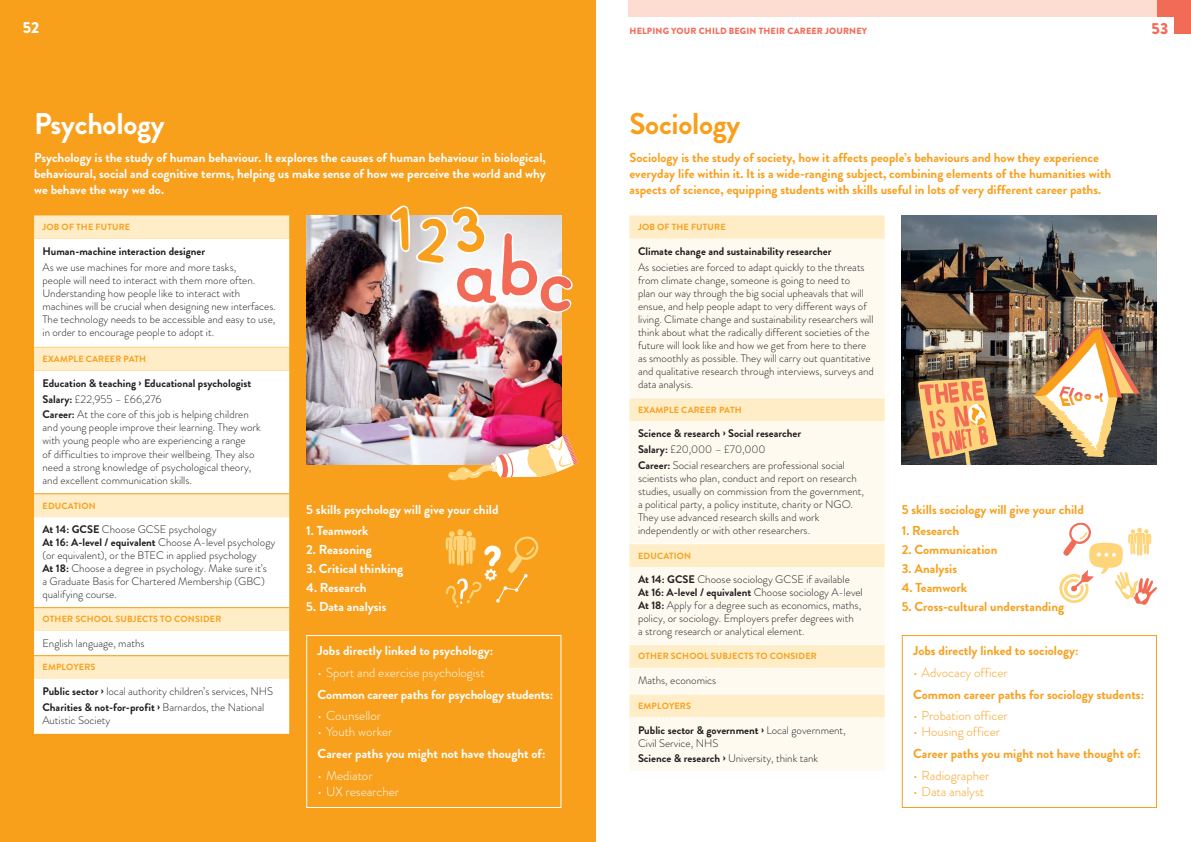
<style>
.page{position:relative;width:1191px;height:842px;background:#fff}
.page>*{position:absolute;margin:0;border:0;box-sizing:border-box;transform-origin:0 0}
.t1{font:700 30px "Brandon Grotesque";letter-spacing:-.01em;color:#fff}
.t2{font:700 30px "Brandon Grotesque";letter-spacing:-.01em;color:#f89f1c}
.t3{font:900 16px "Brandon Grotesque";color:#fff}
.t4{font:900 16px "Brandon Grotesque";color:#f26b57}
.t5{font:700 13px/16px "Brandon Grotesque";color:#f89f1c}
.t6{font:700 13px/16px "Brandon Grotesque";color:#fff;text-align:justify}
.t7{font:300 13px "Brandon Grotesque";color:#fff}
.t8{font:300 13px "Brandon Grotesque";color:#f89f1c}
.t9{font:300 11px/13px "Brandon Grotesque";color:#231f20}
.t10{font:700 11px/15.8px "Brandon Grotesque";color:#231f20}
.t11{font:700 9px "Brandon Grotesque";letter-spacing:.02em;color:#f89f1c}
.t12{font:900 9px "Brandon Grotesque";letter-spacing:.02em;color:#f26b57}
.s1{font-weight:300}
.s2{font-weight:700}
</style>
<div class="page">
<div style="left:0;top:0;width:595px;height:842px;background:#f89f1c"></div>
<div style="left:628px;top:0;width:529px;height:17px;background:#fdddd1"></div>
<svg style="left:1157px;top:0;width:34px;height:34px"></svg>
<svg style="left:34px;top:215px;width:255px;height:24px;fill:#feedc6"></svg>
<svg style="left:34px;top:239px;width:255px;height:495px;fill:#fff"></svg>
<hr style="left:34px;top:347px;width:255px;height:1px;background:#fed57a">
<hr style="left:34px;top:493px;width:255px;height:1px;background:#f89f1c">
<hr style="left:34px;top:607px;width:255px;height:1px;background:#f89f1c">
<hr style="left:34px;top:655px;width:255px;height:1px;background:#f89f1c">
<div style="left:306px;top:635px;width:255px;height:173px;border:1px solid #fff"></div>
<img style="left:306px;top:215px;width:255px;height:250px">
<svg style="left:629px;top:215px;width:255px;height:24px;fill:#feedc6"></svg>
<svg style="left:629px;top:239px;width:255px;height:532px;fill:#fefaf0"></svg>
<hr style="left:629px;top:693px;width:255px;height:1px;background:#fff">
<hr style="left:629px;top:543px;width:255px;height:1px;background:#fff">
<hr style="left:629px;top:397px;width:255px;height:1px;background:#fff">
<hr style="left:629px;top:644px;width:255px;height:1px;background:#fff">
<div style="left:901px;top:635px;width:256px;height:173px;border:1px solid #f89f1c"></div>
<img style="left:901px;top:215px;width:256px;height:250px">
<img style="left:1033px;top:328px;width:107px;height:129px">
<svg style="left:918px;top:378px;width:79px;height:86px"></svg>
<svg style="left:1059px;top:522px;width:98px;height:83px"></svg>
<img style="left:448px;top:434px;width:129px;height:46px">
<svg style="left:390px;top:205px;width:20px;height:47px"></svg>
<svg style="left:416px;top:207px;width:156px;height:106px"></svg>
<div style="left:457px;top:529px;width:6px;height:7px;background:#fed57a;border-radius:50%"></div>
<svg style="left:445px;top:531px;width:94px;height:77px"></svg>
<h2 class="t3" style="left:23px;top:16px;width:18px">52</h2>
<p class="t12" style="left:629px;top:25px;width:239px">HELPING YOUR CHILD BEGIN THEIR CAREER JOURNEY</p>
<h2 class="t4" style="left:1151px;top:17px;width:18px">53</h2>
<h1 class="t1" style="left:34px;top:103px;width:132px">Psychology</h1>
<p class="t6" style="left:34px;top:150px;width:513px">Psychology is the study of human behaviour. It explores the causes of human behaviour in biological, behavioural, social and cognitive terms, helping us make sense of how we perceive the world and why we behave the way we do.</p>
<p class="t11" style="left:43px;top:221px;width:89px">JOB OF THE FUTURE</p>
<p class="t10" style="left:43px;top:243px;width:164px">Human-machine interaction designer</p>
<p class="t9" style="left:43px;top:261px;width:235px">As we use machines for more and more tasks,<br>people will need to interact with them more often.<br>Understanding how people like to interact with machines will be crucial when designing new interfaces.<br>The technology needs to be accessible and easy to use, in order to encourage people to adopt it.</p>
<p class="t11" style="left:43px;top:353px;width:105px">EXAMPLE CAREER PATH</p>
<p class="t10" style="left:43px;top:375px;width:210px">Education &amp; teaching › Educational psychologist<br>Salary: <span class="s1">£22,955 – £66,276<br></span>Career: <span class="s1">At the core of this job is helping children</span></p>
<p class="t9" style="left:43px;top:421px;width:220px">and young people improve their learning. They work with young people who are experiencing a range<br>of difficulties to improve their wellbeing. They also need a strong knowledge of psychological theory, and excellent communication skills.</p>
<p class="t11" style="left:43px;top:499px;width:55px">EDUCATION</p>
<p class="t9" style="left:43px;top:523px;width:234px"><span class="s2">At 14: GCSE</span> Choose GCSE psychology<br><span class="s2">At 16: A-level / equivalent</span> Choose A-level psychology (or equivalent), or the BTEC in applied psychology<br><span class="s2">At 18:</span> Choose a degree in psychology. Make sure it’s<br>a Graduate Basis for Chartered Membership (GBC) qualifying course.</p>
<p class="t11" style="left:43px;top:613px;width:180px">OTHER SCHOOL SUBJECTS TO CONSIDER</p>
<p class="t9" style="left:43px;top:637px;width:103px">English language, maths</p>
<p class="t11" style="left:43px;top:661px;width:54px">EMPLOYERS</p>
<p class="t9" style="left:43px;top:683px;width:232px;line-height:15.8px"><span class="s2">Public sector ›</span> local authority children’s services, NHS<br><span class="s2">Charities &amp; not-for-profit ›</span> Barnardos, the National</p>
<p class="t9" style="left:43px;top:714px;width:69px">Autistic Society</p>
<p class="t6" style="left:306px;top:501px;width:194px">5 skills psychology will give your child</p>
<p class="t6" style="left:306px;top:523px;width:64px">1. Teamwork</p>
<p class="t6" style="left:306px;top:542px;width:67px">2. Reasoning</p>
<p class="t6" style="left:306px;top:561px;width:99px">3. Critical thinking</p>
<p class="t6" style="left:306px;top:580px;width:62px">4. Research</p>
<p class="t6" style="left:306px;top:598px;width:82px">5. Data analysis</p>
<p class="t6" style="left:317px;top:643px;width:177px">Jobs directly linked to psychology:</p>
<p class="t7" style="left:317px;top:664px;width:168px">• Sport and exercise psychologist</p>
<p class="t6" style="left:317px;top:686px;width:237px">Common career paths for psychology students:</p>
<p class="t7" style="left:317px;top:707px;width:65px">• Counsellor</p>
<p class="t7" style="left:317px;top:723px;width:76px">• Youth worker</p>
<p class="t6" style="left:317px;top:746px;width:229px">Career paths you might not have thought of:</p>
<p class="t7" style="left:317px;top:766px;width:56px">• Mediator</p>
<p class="t7" style="left:317px;top:782px;width:83px">• UX researcher</p>
<h1 class="t2" style="left:629px;top:103px;width:112px">Sociology</h1>
<p class="t5" style="left:629px;top:150px;width:483px">Sociology is the study of society, how it affects people’s behaviours and how they experience everyday life within it. It is a wide-ranging subject, combining elements of the humanities with aspects of science, equipping students with skills useful in lots of very different career paths.</p>
<p class="t11" style="left:638px;top:221px;width:89px">JOB OF THE FUTURE</p>
<p class="t10" style="left:638px;top:243px;width:195px">Climate change and sustainability researcher</p>
<p class="t9" style="left:638px;top:261px;width:237px">As societies are forced to adapt quickly to the threats from climate change, someone is going to need to<br>plan our way through the big social upheavals that will ensue, and help people adapt to very different ways of living. Climate change and sustainability researchers will think about what the radically different societies of the future will look like and how we get from here to there as smoothly as possible. They will carry out quantitative and qualitative research through interviews, surveys and data analysis.</p>
<p class="t11" style="left:638px;top:403px;width:105px">EXAMPLE CAREER PATH</p>
<p class="t9" style="left:638px;top:426px;width:208px;line-height:15.8px"><span class="s2">Science &amp; research › Social researcher<br>Salary:</span> £20,000 – £70,000<br><span class="s2">Career:</span> Social researchers are professional social</p>
<p class="t9" style="left:638px;top:472px;width:227px">scientists who plan, conduct and report on research studies, usually on commission from the government, a political party, a policy institute, charity or NGO.<br>They use advanced research skills and work independently or with other researchers.</p>
<p class="t11" style="left:638px;top:549px;width:55px">EDUCATION</p>
<p class="t9" style="left:638px;top:573px;width:226px"><span class="s2">At 14: GCSE</span> Choose sociology GCSE if available <span class="s2">At 16: A-level / equivalent</span> Choose sociology A-level <span class="s2">At 18:</span> Apply for a degree such as economics, maths, policy, or sociology. Employers prefer degrees with<br>a strong research or analytical element.</p>
<p class="t11" style="left:638px;top:650px;width:180px">OTHER SCHOOL SUBJECTS TO CONSIDER</p>
<p class="t9" style="left:638px;top:674px;width:80px">Maths, economics</p>
<p class="t11" style="left:638px;top:699px;width:54px">EMPLOYERS</p>
<p class="t9" style="left:638px;top:723px;width:209px"><span class="s2">Public sector &amp; government ›</span> Local government,<br>Civil Service, NHS</p>
<p class="t9" style="left:638px;top:752px;width:182px"><span class="s2">Science &amp; research ›</span> University, think tank</p>
<p class="t5" style="left:901px;top:501px;width:184px">5 skills sociology will give your child</p>
<p class="t5" style="left:901px;top:523px;width:59px">1. Research</p>
<p class="t5" style="left:901px;top:542px;width:97px">2. Communication</p>
<p class="t5" style="left:901px;top:561px;width:57px">3. Analysis</p>
<p class="t5" style="left:901px;top:580px;width:67px">4. Teamwork</p>
<p class="t5" style="left:901px;top:598px;width:164px">5. Cross-cultural understanding</p>
<p class="t5" style="left:913px;top:643px;width:167px">Jobs directly linked to sociology:</p>
<p class="t8" style="left:913px;top:664px;width:96px">• Advocacy officer</p>
<p class="t5" style="left:913px;top:686px;width:233px">Common career paths for sociology students:</p>
<p class="t8" style="left:913px;top:707px;width:96px">• Probation officer</p>
<p class="t8" style="left:913px;top:723px;width:89px">• Housing officer</p>
<p class="t5" style="left:913px;top:746px;width:229px">Career paths you might not have thought of:</p>
<p class="t8" style="left:913px;top:766px;width:78px">• Radiographer</p>
<p class="t8" style="left:913px;top:782px;width:73px">• Data analyst</p>
</div>
